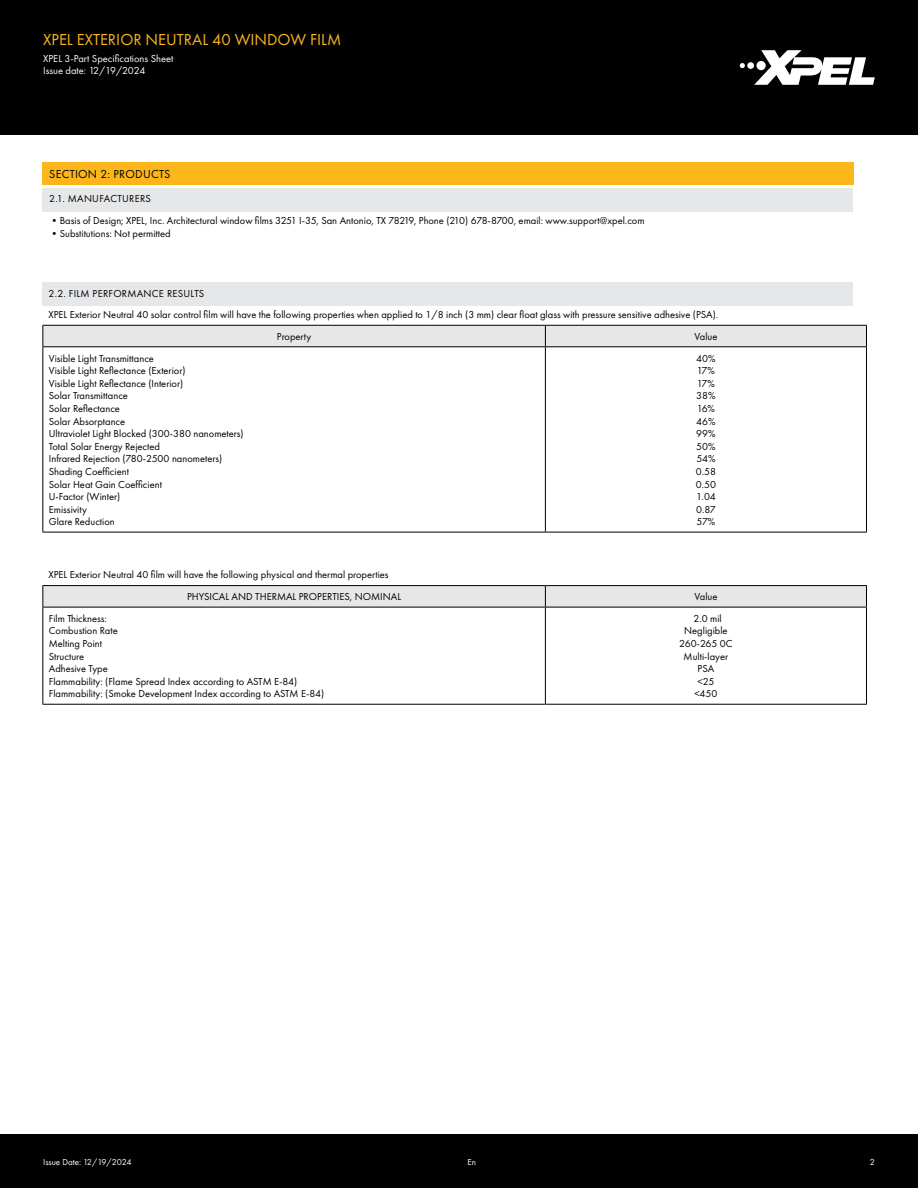
<style>
.page{position:relative;width:918px;height:1188px;background:#fff}
.page>*{position:absolute;margin:0;border:0;box-sizing:border-box;transform-origin:0 0}
.t1{font:16.5px "Futura PT";color:#fcb61c}
.Yellow_Header_Block{font:12px "Futura PT";letter-spacing:.02em;color:#010101}
.Grey_Header_Block{font:10.5px "Futura PT";color:#010101}
.t2{font:10.5px/12.6px "Futura PT";color:#fff}
.Grey_Header_Block-2{font:10.5px "Futura PT";letter-spacing:.025em;color:#010101}
.t3{font:9px "Futura PT";color:#fff}
</style>
<div class="page">
<div style="left:0;top:0;width:918px;height:135px;background:#010101"></div>
<svg style="left:740px;top:50px;width:135px;height:35px"></svg>
<div style="left:0;top:1134px;width:918px;height:54px;background:#010101"></div>
<div style="left:42px;top:162px;width:812px;height:23px;background:#fcb61c"></div>
<hr style="left:866px;top:347px;width:1px;height:185px;background:#010101">
<hr style="left:545px;top:532px;width:322px;height:1px;background:#010101">
<svg style="left:42px;top:325px;width:825px;height:22px;background:#d9dadc"></svg>
<hr style="left:42px;top:346px;width:503px;height:1px;background:#010101">
<hr style="left:42px;top:347px;width:1px;height:185px;background:#010101">
<hr style="left:545px;top:347px;width:1px;height:185px;background:#010101">
<hr style="left:42px;top:532px;width:503px;height:1px;background:#010101">
<div style="left:42px;top:188px;width:811px;height:24px;background:#e6e7e9"></div>
<div style="left:42px;top:282px;width:810px;height:24px;background:#e6e7e9"></div>
<hr style="left:545px;top:607px;width:322px;height:1px;background:#010101">
<hr style="left:866px;top:607px;width:1px;height:97px;background:#010101">
<hr style="left:545px;top:704px;width:322px;height:1px;background:#010101">
<hr style="left:545px;top:585px;width:322px;height:1px;background:#010101">
<hr style="left:42px;top:585px;width:503px;height:1px;background:#010101">
<svg style="left:42px;top:586px;width:825px;height:21px;background:#dfe0e2"></svg>
<hr style="left:42px;top:607px;width:503px;height:1px;background:#010101">
<hr style="left:42px;top:607px;width:1px;height:97px;background:#010101">
<hr style="left:545px;top:607px;width:1px;height:97px;background:#010101">
<hr style="left:42px;top:704px;width:503px;height:1px;background:#010101">
<h1 class="t1" style="left:43px;top:30px;width:300px">XPEL EXTERIOR NEUTRAL 40 WINDOW FILM</h1>
<p class="t2" style="left:43px;top:52px;width:132px">XPEL 3-Part Specifications Sheet<br>Issue date: 12/19/2024</p>
<p class="Yellow_Header_Block" style="left:49px;top:167px;width:123px">SECTION 2: PRODUCTS</p>
<p class="Grey_Header_Block-2" style="left:49px;top:193px;width:103px">2.1. MANUFACTURERS</p>
<p class="Grey_Header_Block" style="left:49px;top:214px;width:597px">•Basis of Design; XPEL, Inc. Architectural window films 3251 I-35, San Antonio, TX 78219, Phone (210) 678-8700, email: www.support@xpel.com</p>
<p class="Grey_Header_Block" style="left:49px;top:227px;width:123px">•Substitutions: Not permitted</p>
<p class="Grey_Header_Block-2" style="left:48px;top:287px;width:157px">2.2. FILM PERFORMANCE RESULTS</p>
<p class="Grey_Header_Block" style="left:48px;top:308px;width:671px">XPEL Exterior Neutral 40 solar control film will have the following properties when applied to 1/8 inch (3 mm) clear float glass with pressure sensitive adhesive (PSA).</p>
<p class="Grey_Header_Block" style="left:49px;top:352px;width:107px">Visible Light Transmittance</p>
<p class="Grey_Header_Block" style="left:49px;top:364px;width:138px">Visible Light Reflectance (Exterior)</p>
<p class="Grey_Header_Block" style="left:49px;top:377px;width:136px">Visible Light Reflectance (Interior)</p>
<p class="Grey_Header_Block" style="left:49px;top:390px;width:81px">Solar Transmittance</p>
<p class="Grey_Header_Block" style="left:49px;top:402px;width:73px">Solar Reflectance</p>
<p class="Grey_Header_Block" style="left:49px;top:415px;width:78px">Solar Absorptance</p>
<p class="Grey_Header_Block" style="left:49px;top:427px;width:196px">Ultraviolet Light Blocked (300-380 nanometers)</p>
<p class="Grey_Header_Block" style="left:49px;top:440px;width:113px">Total Solar Energy Rejected</p>
<p class="Grey_Header_Block" style="left:49px;top:453px;width:175px">Infrared Rejection (780-2500 nanometers)</p>
<p class="Grey_Header_Block" style="left:49px;top:465px;width:82px">Shading Coefficient</p>
<p class="Grey_Header_Block" style="left:49px;top:478px;width:115px">Solar Heat Gain Coefficient</p>
<p class="Grey_Header_Block" style="left:49px;top:490px;width:73px">U-Factor (Winter)</p>
<p class="Grey_Header_Block" style="left:49px;top:503px;width:40px">Emissivity</p>
<p class="Grey_Header_Block" style="left:49px;top:516px;width:68px">Glare Reduction</p>
<p class="Grey_Header_Block" style="left:277px;top:330px;width:36px">Property</p>
<p class="Grey_Header_Block" style="left:694px;top:330px;width:25px">Value</p>
<p class="Grey_Header_Block" style="left:696px;top:352px;width:21px">40%</p>
<p class="Grey_Header_Block" style="left:697px;top:364px;width:20px">17%</p>
<p class="Grey_Header_Block" style="left:697px;top:377px;width:20px">17%</p>
<p class="Grey_Header_Block" style="left:696px;top:390px;width:21px">38%</p>
<p class="Grey_Header_Block" style="left:697px;top:402px;width:20px">16%</p>
<p class="Grey_Header_Block" style="left:696px;top:415px;width:21px">46%</p>
<p class="Grey_Header_Block" style="left:696px;top:427px;width:21px">99%</p>
<p class="Grey_Header_Block" style="left:696px;top:440px;width:21px">50%</p>
<p class="Grey_Header_Block" style="left:696px;top:453px;width:21px">54%</p>
<p class="Grey_Header_Block" style="left:696px;top:465px;width:22px">0.58</p>
<p class="Grey_Header_Block" style="left:696px;top:478px;width:22px">0.50</p>
<p class="Grey_Header_Block" style="left:696px;top:490px;width:21px">1.04</p>
<p class="Grey_Header_Block" style="left:696px;top:503px;width:21px">0.87</p>
<p class="Grey_Header_Block" style="left:696px;top:516px;width:20px">57%</p>
<p class="Grey_Header_Block" style="left:48px;top:569px;width:342px">XPEL Exterior Neutral 40 film will have the following physical and thermal properties</p>
<p class="Grey_Header_Block" style="left:187px;top:591px;width:216px">PHYSICAL AND THERMAL PROPERTIES, NOMINAL</p>
<p class="Grey_Header_Block" style="left:694px;top:591px;width:25px">Value</p>
<p class="Grey_Header_Block" style="left:49px;top:612px;width:60px">Film Thickness:</p>
<p class="Grey_Header_Block" style="left:49px;top:625px;width:70px">Combustion Rate</p>
<p class="Grey_Header_Block" style="left:49px;top:637px;width:55px">Melting Point</p>
<p class="Grey_Header_Block" style="left:49px;top:650px;width:37px">Structure</p>
<p class="Grey_Header_Block" style="left:49px;top:663px;width:61px">Adhesive Type</p>
<p class="Grey_Header_Block" style="left:49px;top:675px;width:250px">Flammability: (Flame Spread Index according to ASTM E-84)</p>
<p class="Grey_Header_Block" style="left:49px;top:688px;width:277px">Flammability: (Smoke Development Index according to ASTM E-84)</p>
<p class="Grey_Header_Block" style="left:693px;top:612px;width:30px">2.0 mil</p>
<p class="Grey_Header_Block" style="left:684px;top:625px;width:45px">Negligible</p>
<p class="Grey_Header_Block" style="left:679px;top:637px;width:55px">260-265 0C</p>
<p class="Grey_Header_Block" style="left:684px;top:650px;width:46px">Multi-layer</p>
<p class="Grey_Header_Block" style="left:698px;top:663px;width:18px">PSA</p>
<p class="Grey_Header_Block" style="left:698px;top:675px;width:18px">&lt;25</p>
<p class="Grey_Header_Block" style="left:694px;top:688px;width:25px">&lt;450</p>
<p class="t3" style="left:43px;top:1156px;width:90px">Issue Date: 12/19/2024</p>
<p class="t3" style="left:468px;top:1156px;width:10px">En</p>
<p class="t3" style="left:870px;top:1156px;width:7px">2</p>
</div>
